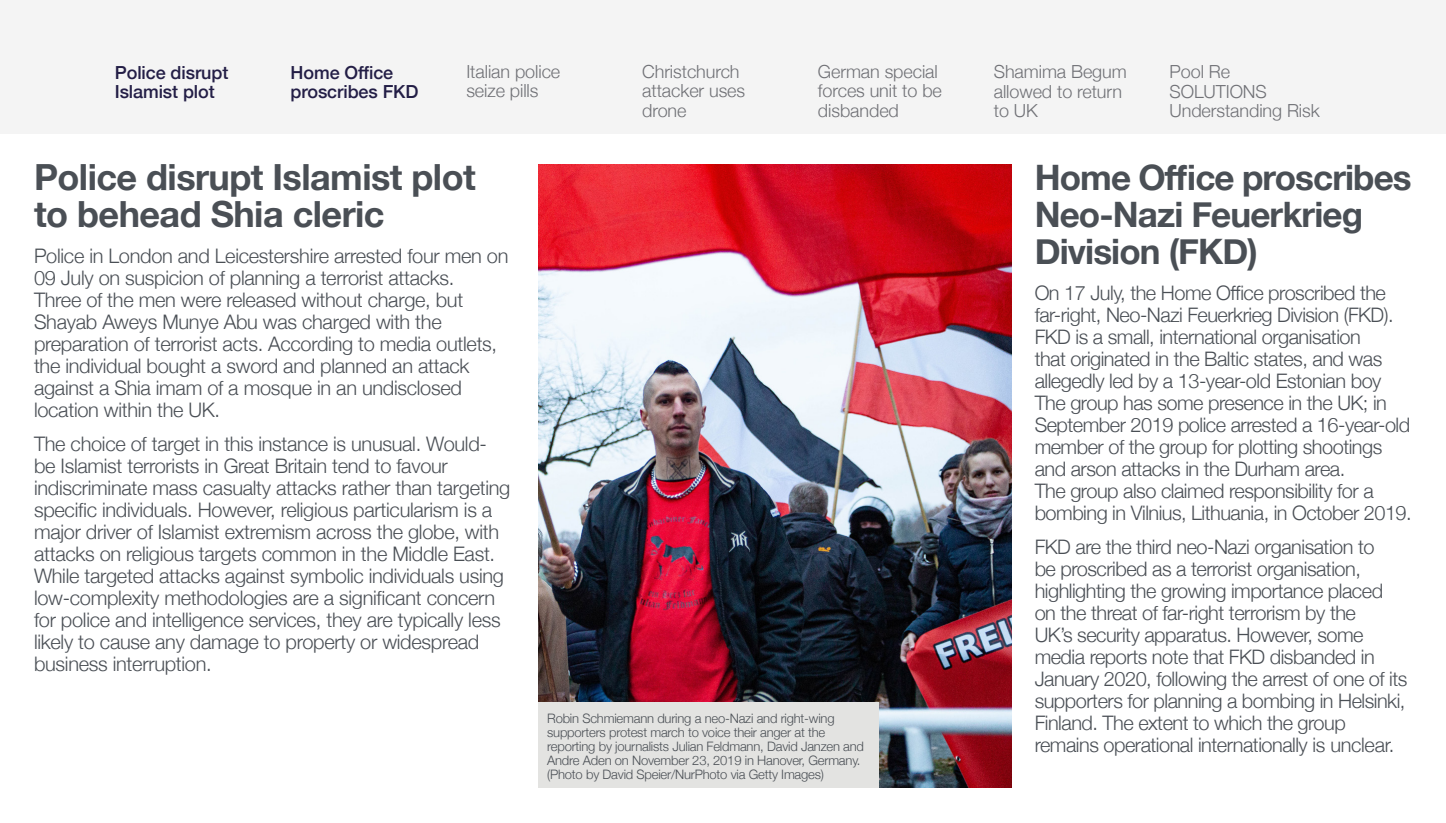
<style>
.page{position:relative;width:1446px;height:823px;background:#fff}
.page>*{position:absolute;margin:0;border:0;box-sizing:border-box;transform-origin:0 0}
.t1{font:700 36px/37px "Helvetica Neue";letter-spacing:-.015em;color:#4a4f55}
.t2{font:700 35px/37px "Helvetica Neue";letter-spacing:-.025em;color:#4a4f55}
.t3{font:300 20px/22px "Helvetica Neue";letter-spacing:-.015em;color:#4a4f55}
.t4{font:300 18px/19px "Helvetica Neue";letter-spacing:-.005em;color:#707176}
.t5{font:500 18px/19px "Helvetica Neue";letter-spacing:-.005em;color:#231e46}
.t6{font:300 13px/14px "Helvetica Neue";letter-spacing:-.015em;color:#4a4f55}
</style>
<div class="page">
<div style="left:0;top:0;width:1446px;height:133px;background:#f4f4f4"></div>
<img style="left:539px;top:164px;width:472px;height:623px">
<div style="left:539px;top:701px;width:340px;height:86px;background:#e3e3e1"></div>
<p class="t5" style="left:115px;top:61px;width:115px">Police disrupt<br>Islamist plot</p>
<p class="t5" style="left:291px;top:61px;width:129px">Home Office proscribes FKD</p>
<p class="t4" style="left:466px;top:61px;width:95px">Italian police seize pills</p>
<p class="t4" style="left:642px;top:61px;width:104px">Christchurch attacker uses drone</p>
<p class="t4" style="left:818px;top:61px;width:125px">German special forces unit to be disbanded</p>
<p class="t4" style="left:994px;top:61px;width:134px">Shamima Begum allowed to return to UK</p>
<p class="t4" style="left:1169px;top:61px;width:152px">Pool Re<br>SOLUTIONS<br>Understanding Risk</p>
<h1 class="t1" style="left:34px;top:159px;width:443px">Police disrupt Islamist plot to behead Shia cleric</h1>
<p class="t3" style="left:34px;top:243px;width:476px">Police in London and Leicestershire arrested four men on 09 July on suspicion of planning a terrorist attacks.<br>Three of the men were released without charge, but Shayab Aweys Munye Abu was charged with the preparation of terrorist acts. According to media outlets, the individual bought a sword and planned an attack against a Shia imam of a mosque in an undisclosed location within the UK.</p>
<p class="t3" style="left:34px;top:431px;width:478px">The choice of target in this instance is unusual. Would&shy;be Islamist terrorists in Great Britain tend to favour indiscriminate mass casualty attacks rather than targeting specific individuals. However, religious particularism is a major driver of Islamist extremism across the globe, with attacks on religious targets common in the Middle East.<br>While targeted attacks against symbolic individuals using low-complexity methodologies are a significant concern for police and intelligence services, they are typically less likely to cause any damage to property or widespread business interruption.</p>
<p class="t6" style="left:547px;top:710px;width:318px">Robin Schmiemann during a neo-Nazi and right-wing supporters protest march to voice their anger at the reporting by journalists Julian Feldmann, David Janzen and Andre Aden on November 23, 2019 in Hanover, Germany. (Photo by David Speier/NurPhoto via Getty Images)</p>
<h2 class="t2" style="left:1034px;top:159px;width:379px">Home Office proscribes<br>Neo-Nazi Feuerkrieg<br>Division (FKD)</h2>
<p class="t3" style="left:1034px;top:280px;width:379px">On 17 July, the Home Office proscribed the far-right, Neo-Nazi Feuerkrieg Division (FKD).<br>FKD is a small, international organisation<br>that originated in the Baltic states, and was allegedly led by a 13-year-old Estonian boy The group has some presence in the UK; in September 2019 police arrested a 16-year-old member of the group for plotting shootings and arson attacks in the Durham area.<br>The group also claimed responsibility for a bombing in Vilnius, Lithuania, in October 2019.</p>
<p class="t3" style="left:1034px;top:533px;width:374px">FKD are the third neo-Nazi organisation to<br>be proscribed as a terrorist organisation, highlighting the growing importance placed on the threat of far-right terrorism by the<br>UK’s security apparatus. However, some media reports note that FKD disbanded in January 2020, following the arrest of one of its supporters for planning a bombing in Helsinki, Finland. The extent to which the group remains operational internationally is unclear.</p>
</div>
